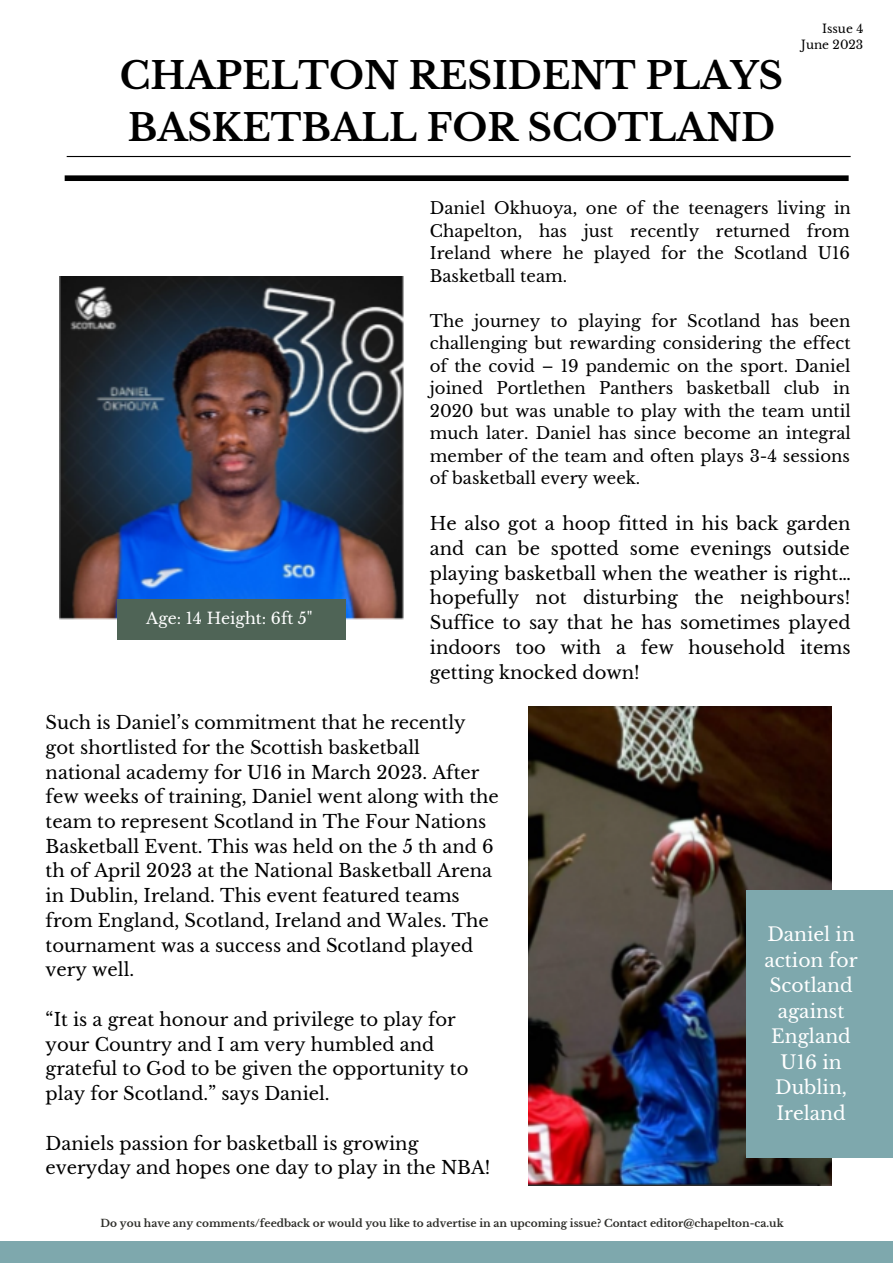
<style>
.page{position:relative;width:893px;height:1264px;background:#fff}
.page>*{position:absolute;margin:0;border:0;box-sizing:border-box;transform-origin:0 0}
.t1{font:700 37.05px/51.8px "Libre Baskerville";color:#000}
.t2{font:18.75px/25.5px "Libre Baskerville";color:#fff;text-align:center}
.t3{font:18px/24.8px "Libre Baskerville";color:#000}
.t4{font:16.5px/22.5px "Libre Baskerville";color:#000;text-align:justify}
.t5{font:15.75px "Libre Baskerville";color:#fff}
.t6{font:12px "Libre Baskerville";color:#000}
.t7{font:700 10.5px "Libre Baskerville";color:#2e2e2a}
</style>
<div class="page">
<div style="left:0;top:1240px;width:892px;height:22px;background:#7ea8ad"></div>
<hr style="left:67px;top:156px;width:783px;height:1px;background:#000">
<div style="left:65px;top:175px;width:783px;height:6px;background:#000"></div>
<img style="left:59px;top:276px;width:345px;height:343px">
<img style="left:528px;top:706px;width:303px;height:479px">
<div style="left:746px;top:890px;width:146px;height:268px;background:#7ea8ad"></div>
<div style="left:118px;top:599px;width:228px;height:40px;background:#4f6456"></div>
<p class="t1" style="left:120px;top:51px;width:664px">CHAPELTON RESIDENT PLAYS<br>BASKETBALL FOR SCOTLAND</p>
<p class="t6" style="left:822px;top:21px;width:43px">Issue 4</p>
<p class="t6" style="left:801px;top:37px;width:64px">June 2023</p>
<p class="t4" style="left:430px;top:197px;width:422px">Daniel Okhuoya, one of the teenagers living in Chapelton, has just recently returned from Ireland where he played for the Scotland U16<br>Basketball team.</p>
<p class="t4" style="left:430px;top:310px;width:422px">The journey to playing for Scotland has been challenging but rewarding considering the effect of the covid – 19 pandemic on the sport. Daniel joined Portlethen Panthers basketball club in 2020 but was unable to play with the team until much later. Daniel has since become an integral member of the team and often plays 3-4 sessions of basketball every week.</p>
<p class="t3" style="left:430px;top:511px;width:422px;text-align:justify">He also got a hoop fitted in his back garden and can be spotted some evenings outside playing basketball when the weather is right… hopefully not disturbing the neighbours!<br>Suffice to say that he has sometimes played indoors too with a few household items getting knocked down!</p>
<p class="t3" style="left:46px;top:710px;width:454px">Such is Daniel’s commitment that he recently got shortlisted for the Scottish basketball national academy for U16 in March 2023. After few weeks of training, Daniel went along with the team to represent Scotland in The Four Nations Basketball Event. This was held on the 5 th and 6 th of April 2023 at the National Basketball Arena in Dublin, Ireland. This event featured teams from England, Scotland, Ireland and Wales. The tournament was a success and Scotland played very well.</p>
<p class="t3" style="left:46px;top:1007px;width:424px">“It is a great honour and privilege to play for your Country and I am very humbled and grateful to God to be given the opportunity to play for Scotland.” says Daniel.</p>
<p class="t3" style="left:46px;top:1130px;width:446px">Daniels passion for basketball is growing everyday and hopes one day to play in the NBA!</p>
<p class="t5" style="left:146px;top:609px;width:168px">Age: 14 Height: 6ft 5"</p>
<p class="t2" style="left:764px;top:922px;width:95px">Daniel in action for<br>Scotland against<br>England<br>U16 in<br>Dublin,<br>Ireland</p>
<p class="t7" style="left:101px;top:1216px;width:684px">Do you have any comments/feedback or would you like to advertise in an upcoming issue? Contact editor@chapelton-ca.uk</p>
</div>
